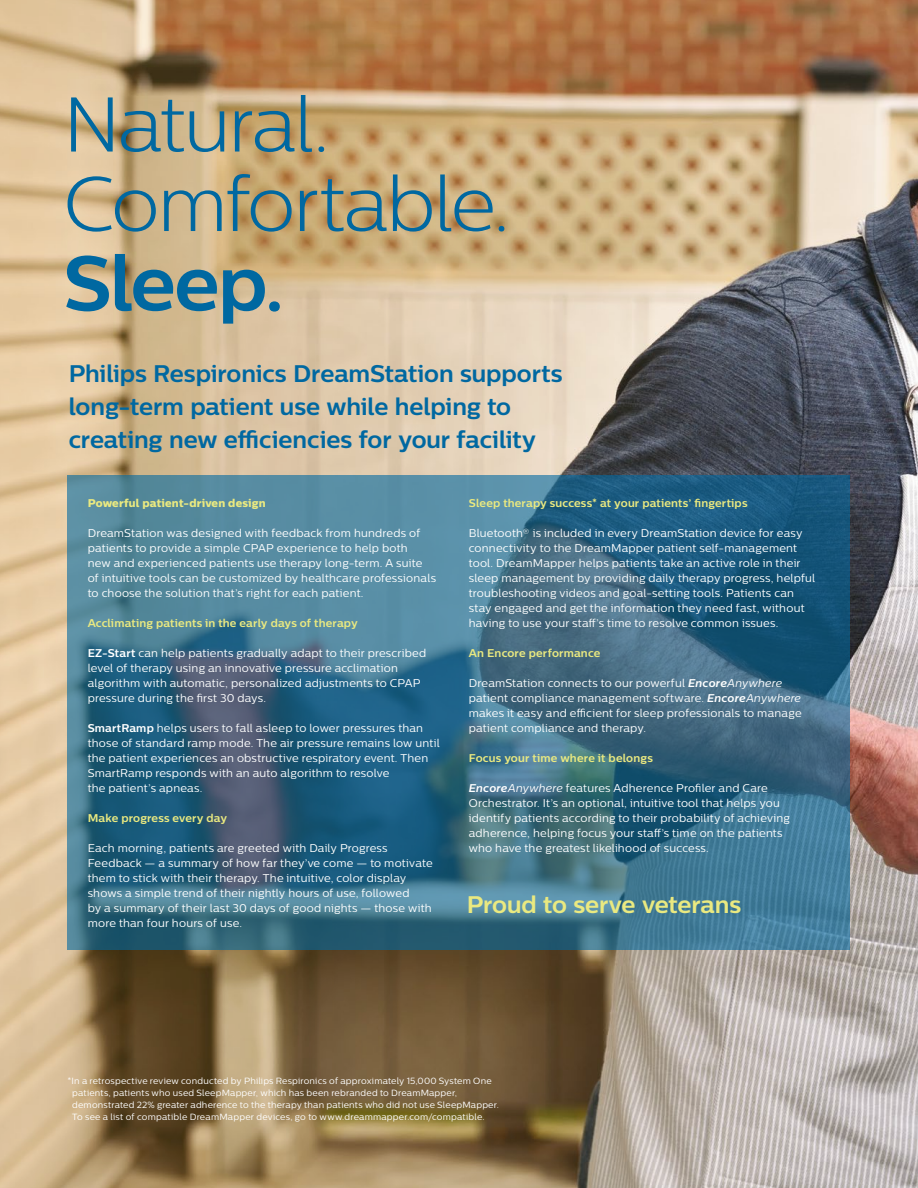
<style>
.page{position:relative;width:918px;height:1188px;background:#fff}
.page>*{position:absolute;margin:0;border:0;box-sizing:border-box;transform-origin:0 0}
.t1{font:300 77.25px/79.5px "Centrale Sans";letter-spacing:-.03em;color:#0068a1}
.t2{font:700 77.25px "Centrale Sans";letter-spacing:-.02em;color:#0068a1}
.t3{font:700 24px/33px "Centrale Sans";letter-spacing:-.005em;color:#0068a1}
.t4{font:700 24px "Centrale Sans";letter-spacing:-.005em;color:#eae980}
.t5{font:11.25px/15px "Centrale Sans";letter-spacing:.015em;color:#fff}
.t6{font:700 11.25px "Centrale Sans";letter-spacing:.015em;color:#eae980}
.t7{font:11.25px "Centrale Sans X Bold";letter-spacing:.015em;color:#eae980}
.t8{font:9px/12px "Centrale Sans";letter-spacing:.02em;color:#fff}
.s1{font-weight:700}
.s2{font-weight:700;font-style:italic}
.s3{font-style:italic}
</style>
<div class="page">
<img style="left:0;top:0;width:918px;height:1188px">
<svg style="left:68px;top:475px;width:782px;height:475px;background:#3b7089"></svg>
<h1 class="t1" style="left:63px;top:84px;width:448px">Natural.<br>Comfortable.</h1>
<h1 class="t2" style="left:63px;top:237px;width:223px">Sleep.</h1>
<h2 class="t3" style="left:69px;top:357px;width:495px">Philips Respironics DreamStation supports long-term patient use while helping to creating new efficiencies for your facility</h2>
<p class="t7" style="left:88px;top:496px;width:180px">Powerful patient-driven design</p>
<p class="t5" style="left:88px;top:526px;width:350px">DreamStation was designed with feedback from hundreds of patients to provide a simple CPAP experience to help both<br>new and experienced patients use therapy long-term. A suite of intuitive tools can be customized by healthcare professionals to choose the solution that’s right for each patient.</p>
<p class="t6" style="left:88px;top:616px;width:272px">Acclimating patients in the early days of therapy</p>
<p class="t5" style="left:88px;top:645px;width:340px"><span class="s1">EZ-Start</span> can help patients gradually adapt to their prescribed level of therapy using an innovative pressure acclimation algorithm with automatic, personalized adjustments to CPAP pressure during the first 30 days.</p>
<p class="t5" style="left:88px;top:720px;width:354px"><span class="s1">SmartRamp</span> helps users to fall asleep to lower pressures than those of standard ramp mode. The air pressure remains low until the patient experiences an obstructive respiratory event. Then SmartRamp responds with an auto algorithm to resolve<br>the patient’s apneas.</p>
<p class="t6" style="left:88px;top:811px;width:141px">Make progress every day</p>
<p class="t5" style="left:88px;top:840px;width:346px">Each morning, patients are greeted with Daily Progress Feedback — a summary of how far they’ve come — to motivate them to stick with their therapy. The intuitive, color display shows a simple trend of their nightly hours of use, followed<br>by a summary of their last 30 days of good nights — those with more than four hours of use.</p>
<p class="t6" style="left:469px;top:496px;width:280px">Sleep therapy success* at your patients’ fingertips</p>
<p class="t5" style="left:469px;top:525px;width:348px">Bluetooth® is included in every DreamStation device for easy connectivity to the DreamMapper patient self-management tool. DreamMapper helps patients take an active role in their sleep management by providing daily therapy progress, helpful troubleshooting videos and goal-setting tools. Patients can stay engaged and get the information they need fast, without having to use your staff’s time to resolve common issues.</p>
<p class="t6" style="left:469px;top:646px;width:133px">An Encore performance</p>
<p class="t5" style="left:469px;top:675px;width:334px">DreamStation connects to our powerful <span class="s2">Encore</span><span class="s3">Anywhere </span>patient compliance management software. <span class="s2">Encore</span><span class="s3">Anywhere </span>makes it easy and efficient for sleep professionals to manage patient compliance and therapy.</p>
<p class="t6" style="left:469px;top:751px;width:186px">Focus your time where it belongs</p>
<p class="t5" style="left:469px;top:780px;width:323px"><span class="s2">Encore</span><span class="s3">Anywhere</span> features Adherence Profiler and Care Orchestrator. It’s an optional, intuitive tool that helps you identify patients according to their probability of achieving adherence, helping focus your staff’s time on the patients who have the greatest likelihood of success.</p>
<h2 class="t4" style="left:467px;top:890px;width:276px">Proud to serve veterans</h2>
<p class="t8" style="left:72px;top:1075px;width:428px;text-indent:-5px">*In a retrospective review conducted by Philips Respironics of approximately 15,000 System One patients, patients who used SleepMapper, which has been rebranded to DreamMapper, demonstrated 22% greater adherence to the therapy than patients who did not use SleepMapper.<br>To see a list of compatible DreamMapper devices, go to www.dreammapper.com/compatible.</p>
</div>
